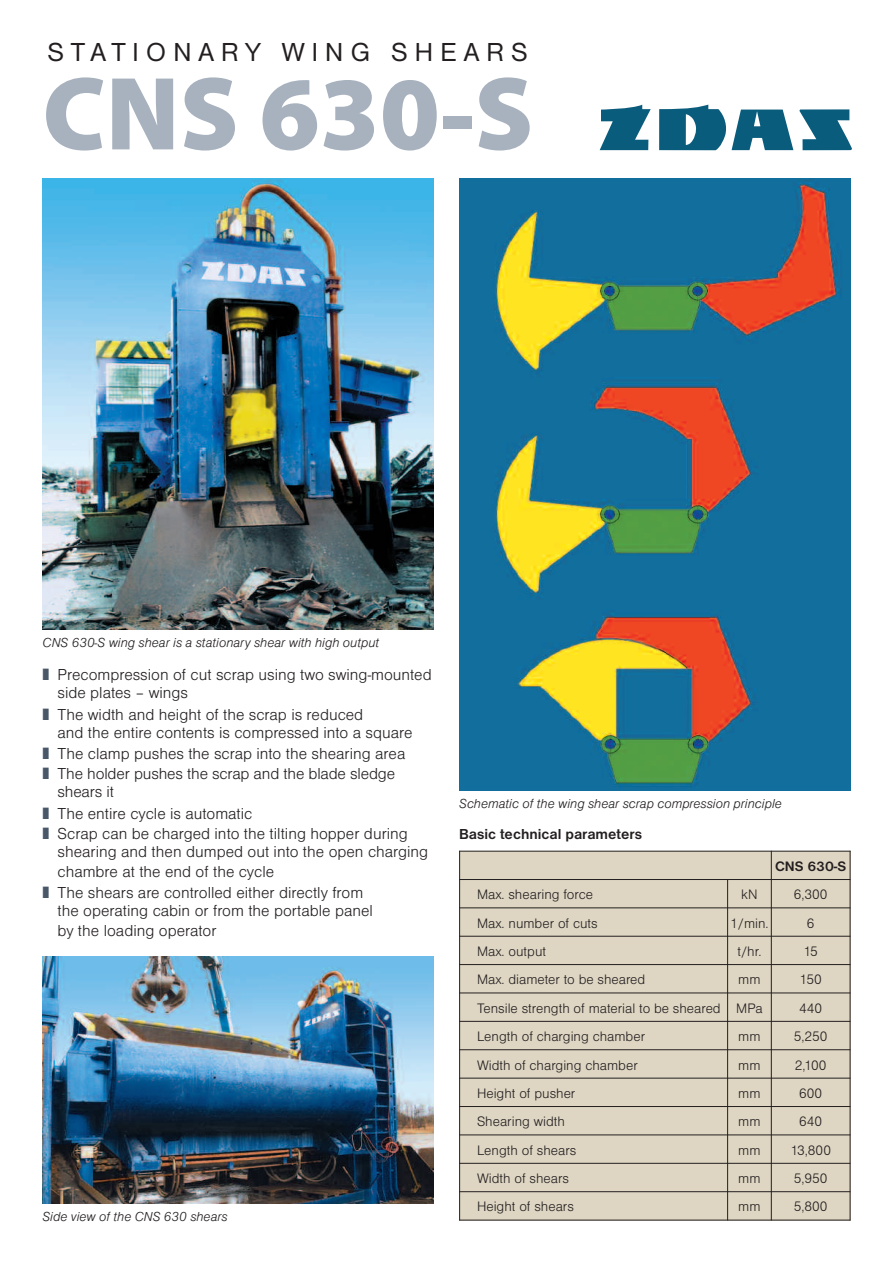
<style>
.page{position:relative;width:893px;height:1263px;background:#fff}
.page>*{position:absolute;margin:0;border:0;box-sizing:border-box;transform-origin:0 0}
.t1{font:900 105px "Myriad Pro";color:#a7b2be}
.t2{font:27px "Nimbus Sans DCE";letter-spacing:.27em;color:#231f20}
.t3{font:300 16.5px/18.3px "Nimbus Sans DCE";color:#231f20}
.t4{font:700 15px "Nimbus Sans DCE";color:#231f20}
.t5{font:300 14.25px "Nimbus Sans DCE";color:#231f20}
.t6{font:700 14.25px "Nimbus Sans DCE";color:#231f20}
.t7{font:italic 300 13.5px "Nimbus Sans DCE";color:#231f20}
.s1{color:#485868}
</style>
<div class="page">
<img style="left:43px;top:957px;width:391px;height:246px">
<img style="left:43px;top:179px;width:391px;height:450px">
<img style="left:459px;top:179px;width:391px;height:612px">
<svg style="left:600px;top:105px;width:51px;height:45px"></svg>
<svg style="left:659px;top:105px;width:134px;height:45px"></svg>
<svg style="left:799px;top:109px;width:53px;height:41px"></svg>
<div style="left:459px;top:851px;width:391px;height:369px;background:#ded6c3"></div>
<hr style="left:459px;top:851px;width:1px;height:369px;background:#231f20">
<hr style="left:727px;top:879px;width:1px;height:341px;background:#231f20">
<hr style="left:771px;top:851px;width:1px;height:369px;background:#231f20">
<hr style="left:850px;top:851px;width:1px;height:369px;background:#231f20">
<hr style="left:459px;top:851px;width:391px;height:1px;background:#231f20">
<hr style="left:459px;top:879px;width:391px;height:1px;background:#231f20">
<hr style="left:459px;top:907px;width:391px;height:1px;background:#231f20">
<hr style="left:459px;top:936px;width:391px;height:1px;background:#231f20">
<hr style="left:459px;top:964px;width:391px;height:1px;background:#231f20">
<hr style="left:459px;top:992px;width:391px;height:1px;background:#231f20">
<hr style="left:459px;top:1021px;width:391px;height:1px;background:#231f20">
<hr style="left:459px;top:1049px;width:391px;height:1px;background:#231f20">
<hr style="left:459px;top:1078px;width:391px;height:1px;background:#231f20">
<hr style="left:459px;top:1106px;width:391px;height:1px;background:#231f20">
<hr style="left:459px;top:1134px;width:391px;height:1px;background:#231f20">
<hr style="left:459px;top:1163px;width:391px;height:1px;background:#231f20">
<hr style="left:459px;top:1191px;width:391px;height:1px;background:#231f20">
<hr style="left:459px;top:1220px;width:391px;height:1px;background:#231f20">
<h2 class="t2" style="left:47px;top:35px;width:482px">STATIONARY WING SHEARS</h2>
<h1 class="t1" style="left:43px;top:75px;width:492px">CNS 630-S</h1>
<p class="t7" style="left:43px;top:634px;width:338px">CNS 630-S wing shear is a stationary shear with high output</p>
<p class="t3" style="left:58px;top:665px;width:376px;text-indent:-15px"><span class="s1">❚</span> Precompression of cut scrap using two swing-mounted side plates – wings</p>
<p class="t3" style="left:58px;top:705px;width:356px;text-indent:-15px"><span class="s1">❚</span> The width and height of the scrap is reduced<br>and the entire contents is compressed into a square</p>
<p class="t3" style="left:43px;top:744px;width:364px;line-height:19.8px"><span class="s1">❚</span> The clamp pushes the scrap into the shearing area <span class="s1">❚</span> The holder pushes the scrap and the blade sledge</p>
<p class="t3" style="left:43px;top:781px;width:211px;line-height:21.3px;text-indent:15px">shears it<br><span class="s1">❚</span> The entire cycle is automatic</p>
<p class="t3" style="left:58px;top:824px;width:372px;text-indent:-15px"><span class="s1">❚</span> Scrap can be charged into the tilting hopper during shearing and then dumped out into the open charging</p>
<p class="t3" style="left:43px;top:860px;width:322px;line-height:21.3px;text-indent:15px">chambre at the end of the cycle<br><span class="s1">❚</span> The shears are controlled either directly from</p>
<p class="t3" style="left:58px;top:901px;width:317px;line-height:19.8px">the operating cabin or from the portable panel by the loading operator</p>
<p class="t7" style="left:43px;top:1208px;width:187px">Side view of the CNS 630 shears</p>
<p class="t7" style="left:459px;top:796px;width:324px">Schematic of the wing shear scrap compression principle</p>
<p class="t4" style="left:459px;top:825px;width:184px">Basic technical parameters</p>
<p class="t6" style="left:775px;top:858px;width:73px">CNS 630-S</p>
<p class="t5" style="left:477px;top:886px;width:118px">Max. shearing force</p>
<p class="t5" style="left:741px;top:886px;width:18px">kN</p>
<p class="t5" style="left:794px;top:886px;width:35px">6,300</p>
<p class="t5" style="left:477px;top:914px;width:122px">Max. number of cuts</p>
<p class="t5" style="left:730px;top:914px;width:40px">1/min.</p>
<p class="t5" style="left:807px;top:914px;width:9px">6</p>
<p class="t5" style="left:477px;top:943px;width:71px">Max. output</p>
<p class="t5" style="left:737px;top:943px;width:26px">t/hr.</p>
<p class="t5" style="left:803px;top:943px;width:16px">15</p>
<p class="t5" style="left:477px;top:971px;width:170px">Max. diameter to be sheared</p>
<p class="t5" style="left:738px;top:971px;width:24px">mm</p>
<p class="t5" style="left:800px;top:971px;width:24px">150</p>
<p class="t5" style="left:477px;top:999px;width:287px">Tensile strength of material to be sheared MPa</p>
<p class="t5" style="left:799px;top:999px;width:25px">440</p>
<p class="t5" style="left:477px;top:1028px;width:170px">Length of charging chamber</p>
<p class="t5" style="left:738px;top:1028px;width:24px">mm</p>
<p class="t5" style="left:794px;top:1028px;width:35px">5,250</p>
<p class="t5" style="left:477px;top:1056px;width:162px">Width of charging chamber</p>
<p class="t5" style="left:738px;top:1056px;width:24px">mm</p>
<p class="t5" style="left:795px;top:1056px;width:33px">2,100</p>
<p class="t5" style="left:477px;top:1085px;width:100px">Height of pusher</p>
<p class="t5" style="left:738px;top:1085px;width:24px">mm</p>
<p class="t5" style="left:799px;top:1085px;width:25px">600</p>
<p class="t5" style="left:477px;top:1113px;width:89px">Shearing width</p>
<p class="t5" style="left:738px;top:1113px;width:24px">mm</p>
<p class="t5" style="left:799px;top:1113px;width:25px">640</p>
<p class="t5" style="left:477px;top:1141px;width:101px">Length of shears</p>
<p class="t5" style="left:738px;top:1141px;width:24px">mm</p>
<p class="t5" style="left:790px;top:1141px;width:42px">13,800</p>
<p class="t5" style="left:477px;top:1170px;width:94px">Width of shears</p>
<p class="t5" style="left:738px;top:1170px;width:24px">mm</p>
<p class="t5" style="left:794px;top:1170px;width:35px">5,950</p>
<p class="t5" style="left:477px;top:1198px;width:98px">Height of shears</p>
<p class="t5" style="left:738px;top:1198px;width:24px">mm</p>
<p class="t5" style="left:794px;top:1198px;width:35px">5,800</p>
</div>
